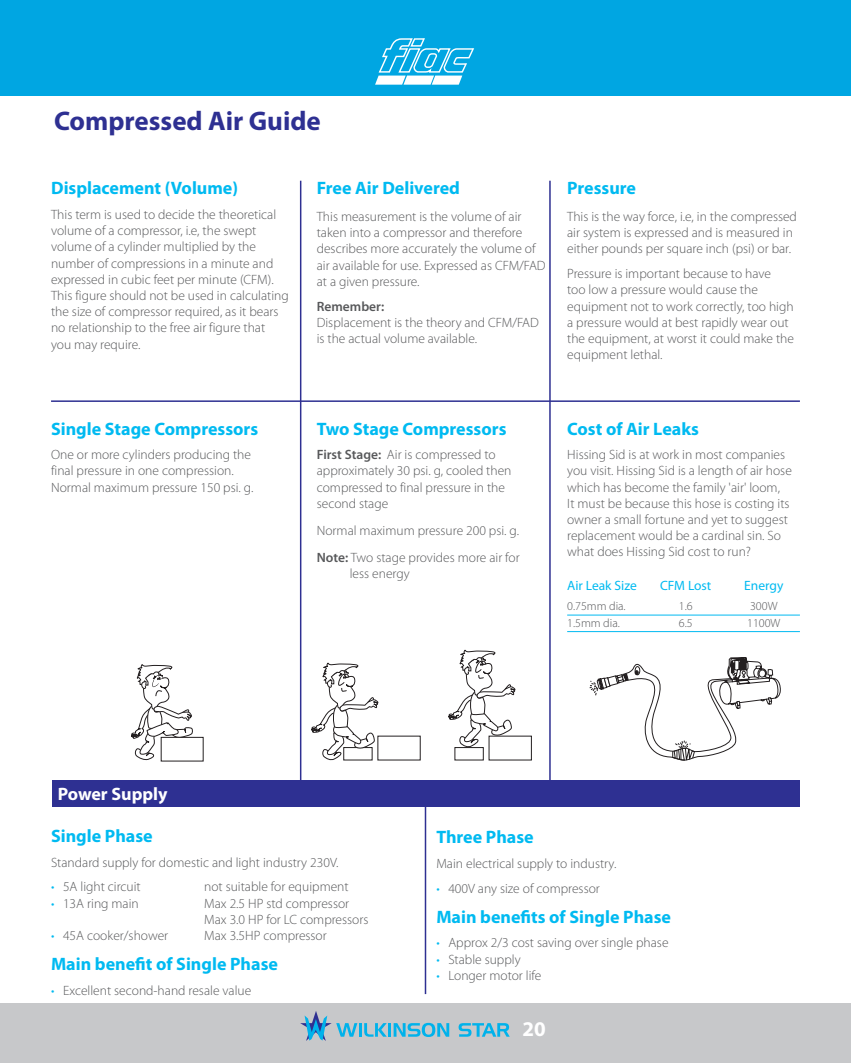
<style>
.page{position:relative;width:851px;height:1063px;background:#fff}
.page>*{position:absolute;margin:0;border:0;box-sizing:border-box;transform-origin:0 0}
.t1{font:700 27px "Myriad Pro";color:#2e3092}
.t2{font:700 21px "Myriad Pro";color:#fff}
.t3{font:700 18px "Myriad Pro";color:#00baf1}
.t4{font:700 18px "Myriad Pro";color:#fff}
.t5{font:300 13.5px/16.2px "Myriad Pro";color:#57585a}
.t6{font:13.5px "Myriad Pro";color:#00baf1}
.t7{font:600 13.5px "Myriad Pro";color:#57585a}
.t8{font:300 12px "Myriad Pro";color:#57585a}
.s1{font-weight:600}
.s2{color:#00baf1}
</style>
<div class="page">
<div style="left:0;top:1003px;width:850px;height:60px;background:#c7c8ca"></div>
<hr style="left:358px;top:1023px;width:3px;height:14px;background:#00b2eb">
<svg style="left:364px;top:1023px;width:23px;height:14px"></svg>
<hr style="left:388px;top:1023px;width:3px;height:14px;background:#00b2eb">
<svg style="left:393px;top:1023px;width:56px;height:14px"></svg>
<svg style="left:458px;top:1023px;width:51px;height:14px"></svg>
<svg style="left:300px;top:1011px;width:57px;height:30px"></svg>
<div style="left:0;top:0;width:850px;height:96px;background:#00a6e2"></div>
<svg style="left:375px;top:38px;width:99px;height:47px"></svg>
<hr style="left:300px;top:181px;width:1px;height:599px;background:#2e3092">
<hr style="left:549px;top:181px;width:1px;height:599px;background:#2e3092">
<hr style="left:51px;top:400px;width:748px;height:2px;background:#2e3092">
<hr style="left:567px;top:615px;width:232px;height:1px;background:#00baf1">
<hr style="left:567px;top:631px;width:232px;height:1px;background:#00baf1">
<svg style="left:131px;top:664px;width:63px;height:97px"></svg>
<svg style="left:448px;top:650px;width:68px;height:98px"></svg>
<svg style="left:311px;top:662px;width:68px;height:98px"></svg>
<svg style="left:589px;top:657px;width:191px;height:103px"></svg>
<div style="left:52px;top:780px;width:747px;height:27px;background:#2e3092"></div>
<hr style="left:424px;top:793px;width:2px;height:201px;background:#2e3092">
<h1 class="t1" style="left:54px;top:106px;width:268px">Compressed Air Guide</h1>
<h3 class="t3" style="left:51px;top:178px;width:188px">Displacement (Volume)</h3>
<p class="t5" style="left:51px;top:207px;width:239px">This term is used to decide the theoretical volume of a compressor, i.e, the swept volume of a cylinder multiplied by the number of compressions in a minute and expressed in cubic feet per minute (CFM).<br>This figure should not be used in calculating the size of compressor required, as it bears no relationship to the free air figure that<br>you may require.</p>
<h3 class="t3" style="left:317px;top:178px;width:145px">Free Air Delivered</h3>
<p class="t5" style="left:317px;top:209px;width:230px">This measurement is the volume of air taken into a compressor and therefore describes more accurately the volume of air available for use. Expressed as CFM/FAD at a given pressure.</p>
<p class="t7" style="left:317px;top:297px;width:69px">Remember:</p>
<p class="t5" style="left:317px;top:314px;width:224px">Displacement is the theory and CFM/FAD is the actual volume available.</p>
<h3 class="t3" style="left:567px;top:178px;width:70px">Pressure</h3>
<p class="t5" style="left:567px;top:209px;width:231px">This is the way force, i.e, in the compressed air system is expressed and is measured in either pounds per square inch (psi) or bar.</p>
<p class="t5" style="left:567px;top:266px;width:228px">Pressure is important because to have<br>too low a pressure would cause the equipment not to work correctly, too high a pressure would at best rapidly wear out the equipment, at worst it could make the equipment lethal.</p>
<h3 class="t3" style="left:51px;top:418px;width:209px">Single Stage Compressors</h3>
<p class="t5" style="left:51px;top:447px;width:204px">One or more cylinders producing the final pressure in one compression.<br>Normal maximum pressure 150 psi. g.</p>
<h3 class="t3" style="left:317px;top:418px;width:191px">Two Stage Compressors</h3>
<p class="t5" style="left:317px;top:447px;width:196px"><span class="s1">First Stage:</span> Air is compressed to approximately 30 psi. g, cooled then compressed to final pressure in the second stage</p>
<p class="t5" style="left:317px;top:517px;width:204px;line-height:26.8px">Normal maximum pressure 200 psi. g.<br><span class="s1">Note:</span> Two stage provides more air for</p>
<p class="t5" style="left:350px;top:565px;width:61px">less energy</p>
<h3 class="t3" style="left:567px;top:418px;width:133px">Cost of Air Leaks</h3>
<p class="t5" style="left:567px;top:447px;width:226px">Hissing Sid is at work in most companies you visit. Hissing Sid is a length of air hose which has become the family 'air' loom,<br>It must be because this hose is costing its owner a small fortune and yet to suggest replacement would be a cardinal sin. So what does Hissing Sid cost to run?</p>
<p class="t6" style="left:567px;top:577px;width:71px">Air Leak Size</p>
<p class="t6" style="left:660px;top:577px;width:53px">CFM Lost</p>
<p class="t6" style="left:744px;top:577px;width:41px">Energy</p>
<p class="t8" style="left:567px;top:600px;width:60px">0.75mm dia.</p>
<p class="t8" style="left:678px;top:600px;width:15px">1.6</p>
<p class="t8" style="left:750px;top:600px;width:29px">300W</p>
<p class="t8" style="left:567px;top:616px;width:54px">1.5mm dia.</p>
<p class="t8" style="left:678px;top:616px;width:15px">6.5</p>
<p class="t8" style="left:747px;top:616px;width:35px">1100W</p>
<h3 class="t4" style="left:58px;top:784px;width:111px">Power Supply</h3>
<h3 class="t3" style="left:51px;top:826px;width:103px">Single Phase</h3>
<p class="t5" style="left:51px;top:854px;width:289px">Standard supply for domestic and light industry 230V.</p>
<p class="t5" style="left:51px;top:879px;width:91px"><span class="s2">•</span> 5A light circuit</p>
<p class="t5" style="left:204px;top:879px;width:146px">not suitable for equipment</p>
<p class="t5" style="left:51px;top:895px;width:89px"><span class="s2">•</span> 13A ring main</p>
<p class="t5" style="left:204px;top:895px;width:166px">Max 2.5 HP std compressor<br>Max 3.0 HP for LC compressors</p>
<p class="t5" style="left:51px;top:928px;width:119px"><span class="s2">•</span> 45A cooker/shower</p>
<p class="t5" style="left:204px;top:928px;width:124px">Max 3.5HP compressor</p>
<h3 class="t3" style="left:51px;top:954px;width:228px">Main benefit of Single Phase</h3>
<p class="t5" style="left:51px;top:983px;width:202px"><span class="s2">•</span> Excellent second-hand resale value</p>
<h3 class="t3" style="left:436px;top:827px;width:99px">Three Phase</h3>
<p class="t5" style="left:436px;top:855px;width:182px">Main electrical supply to industry.</p>
<p class="t5" style="left:436px;top:880px;width:165px"><span class="s2">•</span> 400V any size of compressor</p>
<h3 class="t3" style="left:436px;top:906px;width:236px">Main benefits of Single Phase</h3>
<p class="t5" style="left:436px;top:935px;width:234px"><span class="s2">•</span> Approx 2/3 cost saving over single phase</p>
<p class="t5" style="left:436px;top:951px;width:86px"><span class="s2">•</span> Stable supply</p>
<p class="t5" style="left:436px;top:967px;width:107px"><span class="s2">•</span> Longer motor life</p>
<h2 class="t2" style="left:522px;top:1016px;width:25px">20</h2>
</div>
